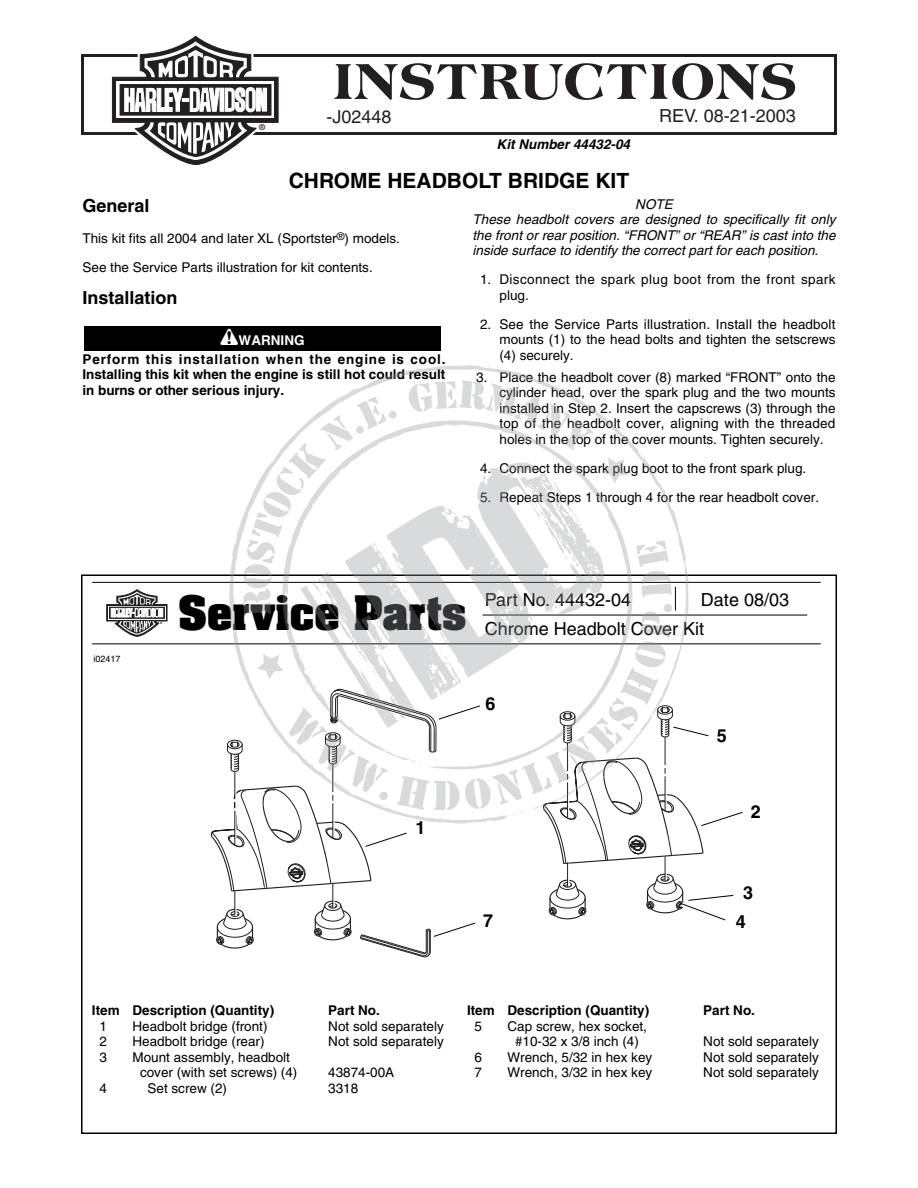
<style>
.page{position:relative;width:918px;height:1188px;background:#fff}
.page>*{position:absolute;margin:0;border:0;box-sizing:border-box;transform-origin:0 0}
.t1{font:800 54px "Americana";letter-spacing:.015em;color:#231f20}
.t2{font:700 40.5px "Aachen";color:#000}
.t3{font:700 21px "Helvetica";color:#000}
.t4{font:18px "Helvetica";color:#000}
.t5{font:700 18px/29.7px "Helvetica";color:#000;text-align:center}
.t6{font:18px "Helvetica";color:#231f20}
.t7{font:13.5px/15.5px "Helvetica";color:#000;text-align:justify}
.t8{font:700 13.5px/15.6px "Helvetica";color:#000;text-align:justify}
.t9{font:italic 13.5px/15.5px "Helvetica";color:#000}
.t10{font:13.5px/15.6px "Helvetica";letter-spacing:.025em;color:#000}
.t11{font:italic 700 13.5px "Helvetica";color:#000}
.t12{font:700 13.5px "Helvetica";color:#fff}
.t13{font:9px "Helvetica";color:#000}
.t14{font:8.1px "Helvetica";color:#000}
.t15{font:3px "Helvetica";color:#000}
.s1{font-family:"Harley Type";font-weight:400;font-size:21px}
</style>
<div class="page">
<div style="left:81px;top:54px;width:756px;height:81px;border:3px solid #231f20"></div>
<div style="left:84px;top:327px;width:357px;height:24px;background:#000"></div>
<svg style="left:111px;top:35px;width:168px;height:130px"></svg>
<svg style="left:106px;top:589px;width:62px;height:48px"></svg>
<hr style="left:92px;top:582px;width:729px;height:1px;background:#000">
<hr style="left:92px;top:643px;width:729px;height:1px;background:#000">
<hr style="left:483px;top:615px;width:324px;height:1px;background:#000">
<svg style="left:211px;top:381px;width:532px;height:576px"></svg>
<p class="t14" style="left:259px;top:124px;width:7px">®</p>
<h1 class="t1" style="left:333px;top:60px;width:465px">INSTRUCTIONS</h1>
<h3 class="t6" style="left:327px;top:110px;width:67px">-J02448</h3>
<h3 class="t6" style="left:659px;top:109px;width:138px">REV. 08-21-2003</h3>
<p class="t11" style="left:497px;top:139px;width:135px">Kit Number 44432-04</p>
<h3 class="t3" style="left:289px;top:173px;width:342px">CHROME HEADBOLT BRIDGE KIT</h3>
<h3 class="t5" style="left:82px;top:192px;width:69px">General</h3>
<p class="t7" style="left:82px;top:225px;width:319px;line-height:29px">This kit fits all 2004 and later XL (Sportster<sup>®</sup>) models.<br>See the Service Parts illustration for kit contents.</p>
<h3 class="t5" style="left:82px;top:285px;width:96px">Installation</h3>
<p class="t12" style="left:220px;top:335px;width:86px"><span class="s1">1</span>WARNING</p>
<p class="t8" style="left:82px;top:353px;width:365px">Perform this installation when the engine is cool.<br>Installing this kit when the engine is still hot could result in burns or other serious injury.</p>
<p class="t9" style="left:473px;top:197px;width:365px;text-indent:163px">NOTE<br>These headbolt covers are designed to specifically fit only the front or rear position. “FRONT” or “REAR” is cast into the inside surface to identify the correct part for each position.</p>
<p class="t10" style="left:500px;top:273px;width:337px;text-indent:-19px">1. Disconnect the spark plug boot from the front spark plug.</p>
<p class="t7" style="left:500px;top:317px;width:338px;text-indent:-19px">2. See the Service Parts illustration. Install the headbolt mounts (1) to the head bolts and tighten the setscrews (4) securely.</p>
<p class="t7" style="left:500px;top:371px;width:338px;text-indent:-23px">3. Place the headbolt cover (8) marked “FRONT” onto the cylinder head, over the spark plug and the two mounts installed in Step 2. Insert the capscrews (3) through the top of the headbolt cover, aligning with the threaded holes in the top of the cover mounts. Tighten securely.</p>
<p class="t7" style="left:480px;top:462px;width:328px">4. Connect the spark plug boot to the front spark plug.</p>
<p class="t7" style="left:480px;top:491px;width:341px">5. Repeat Steps 1 through 4 for the rear headbolt cover.</p>
<p class="t13" style="left:94px;top:656px;width:29px">i02417</p>
<p class="t15" style="left:160px;top:621px;width:4px">®</p>
<h2 class="t2" style="left:178px;top:595px;width:290px">Service Parts</h2>
<h3 class="t4" style="left:485px;top:593px;width:148px">Part No. 44432-04</h3>
<h3 class="t4" style="left:701px;top:593px;width:90px">Date 08/03</h3>
<h3 class="t4" style="left:485px;top:622px;width:221px">Chrome Headbolt Cover Kit</h3>
<h3 class="t5" style="left:485px;top:690px;width:12px">6</h3>
<h3 class="t5" style="left:717px;top:722px;width:12px">5</h3>
<h3 class="t5" style="left:415px;top:814px;width:12px">1</h3>
<h3 class="t5" style="left:483px;top:908px;width:12px">7</h3>
<h3 class="t5" style="left:751px;top:798px;width:12px">2</h3>
<h3 class="t5" style="left:736px;top:879px;width:19px">3<br>4</h3>
<p class="t8" style="left:92px;top:1004px;width:184px">Item Description (Quantity)</p>
<p class="t8" style="left:328px;top:1004px;width:53px">Part No.</p>
<p class="t7" style="left:100px;top:1019px;width:9px">1</p>
<p class="t7" style="left:132px;top:1019px;width:137px">Headbolt bridge (front)</p>
<p class="t7" style="left:328px;top:1019px;width:117px">Not sold separately</p>
<p class="t7" style="left:100px;top:1035px;width:9px">2</p>
<p class="t7" style="left:133px;top:1035px;width:134px">Headbolt bridge (rear)</p>
<p class="t7" style="left:328px;top:1035px;width:117px">Not sold separately</p>
<p class="t7" style="left:100px;top:1050px;width:9px">3</p>
<p class="t7" style="left:132px;top:1050px;width:166px;text-align:center">Mount assembly, headbolt cover (with set screws) (4)</p>
<p class="t7" style="left:328px;top:1066px;width:68px">43874-00A</p>
<p class="t7" style="left:100px;top:1081px;width:9px">4</p>
<p class="t7" style="left:148px;top:1081px;width:81px">Set screw (2)</p>
<p class="t7" style="left:328px;top:1081px;width:32px">3318</p>
<p class="t8" style="left:467px;top:1004px;width:184px">Item Description (Quantity)</p>
<p class="t8" style="left:703px;top:1004px;width:53px">Part No.</p>
<p class="t7" style="left:475px;top:1019px;width:9px">5</p>
<p class="t7" style="left:508px;top:1019px;width:141px;text-align:center">Cap screw, hex socket, #10-32 x 3/8 inch (4)</p>
<p class="t7" style="left:703px;top:1035px;width:117px">Not sold separately</p>
<p class="t7" style="left:475px;top:1050px;width:9px">6</p>
<p class="t7" style="left:508px;top:1050px;width:146px">Wrench, 5/32 in hex key</p>
<p class="t7" style="left:703px;top:1050px;width:117px">Not sold separately</p>
<p class="t7" style="left:475px;top:1066px;width:9px">7</p>
<p class="t7" style="left:508px;top:1066px;width:146px">Wrench, 3/32 in hex key</p>
<p class="t7" style="left:703px;top:1066px;width:117px">Not sold separately</p>
</div>
